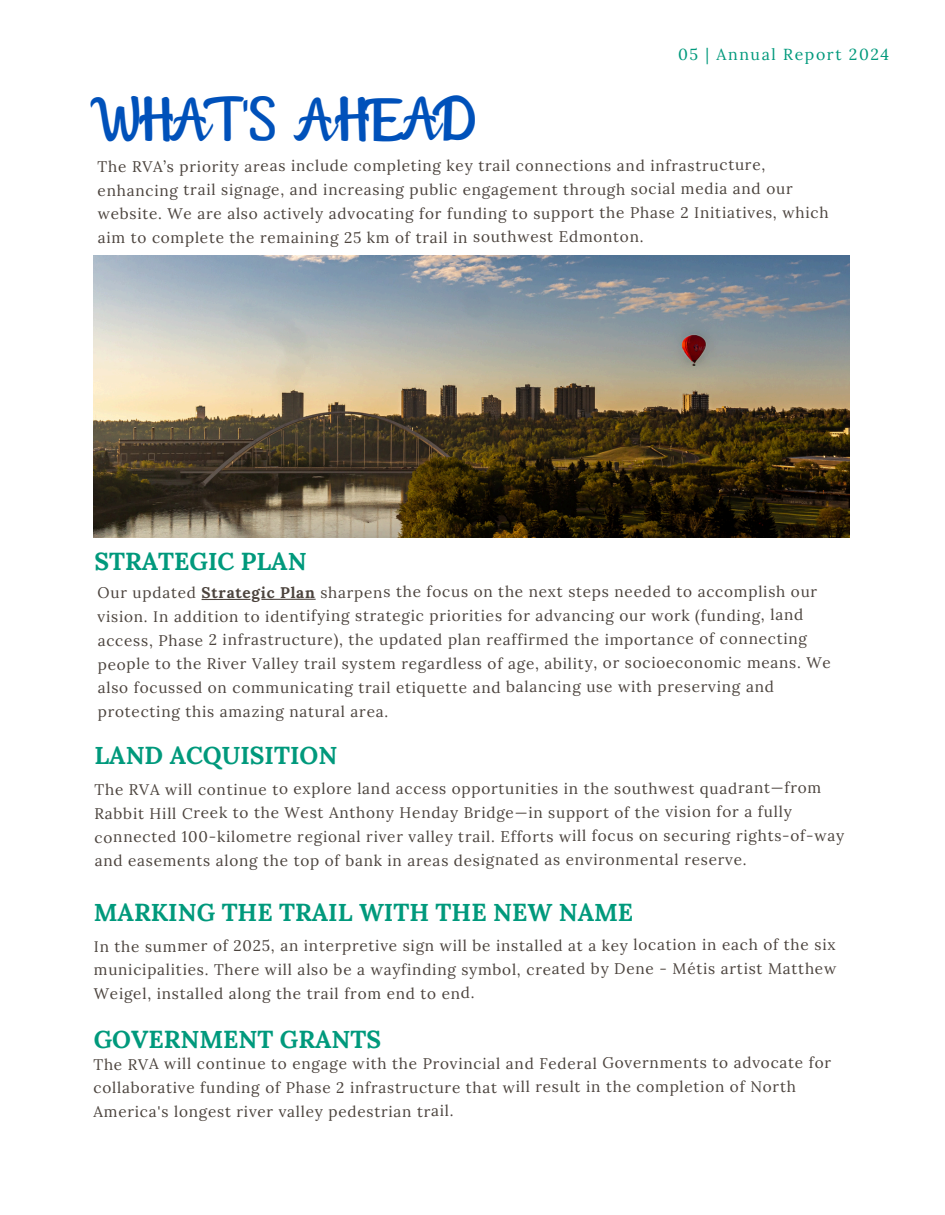
<style>
.page{position:relative;width:945px;height:1215px;background:#fff}
.page>*{position:absolute;margin:0;border:0;box-sizing:border-box;transform-origin:0 0}
.t1{font:46.05px "Amazone";color:#0051ba}
.t2{font:700 24.6px "Lora";color:#00997c}
.t3{font:15.9px "Lora";letter-spacing:.095em;color:#00997c}
.t4{font:15.3px/23.9px "Lora";letter-spacing:.045em;color:#4b433d}
.s1{font-weight:700}
</style>
<div class="page">
<img style="left:93px;top:256px;width:756px;height:281px">
<hr style="left:202px;top:599px;width:114px;height:1px;background:#4b433d">
<p class="t3" style="left:678px;top:44px;width:213px">05 | Annual Report 2024</p>
<h1 class="t1" style="left:98px;top:98px;width:380px">WHAT'S AHEAD</h1>
<p class="t4" style="left:98px;top:154px;width:733px">The RVA’s priority areas include completing key trail connections and infrastructure, enhancing trail signage, and increasing public engagement through social media and our website. We are also actively advocating for funding to support the Phase 2 Initiatives, which aim to complete the remaining 25 km of trail in southwest Edmonton.</p>
<p class="t2" style="left:94px;top:545px;width:214px">STRATEGIC PLAN</p>
<h2 class="t4" style="left:98px;top:580px;width:721px">Our updated <span class="s1">Strategic Plan</span> sharpens the focus on the next steps needed to accomplish our</h2>
<p class="t4" style="left:98px;top:604px;width:735px">vision. In addition to identifying strategic priorities for advancing our work (funding, land access, Phase 2 infrastructure), the updated plan reaffirmed the importance of connecting people to the River Valley trail system regardless of age, ability, or socioeconomic means. We also focussed on communicating trail etiquette and balancing use with preserving and protecting this amazing natural area.</p>
<p class="t2" style="left:94px;top:739px;width:244px">LAND ACQUISITION</p>
<h2 class="t4" style="left:95px;top:777px;width:751px">The RVA will continue to explore land access opportunities in the southwest quadrant—from Rabbit Hill Creek to the West Anthony Henday Bridge—in support of the vision for a fully connected 100-kilometre regional river valley trail. Efforts will focus on securing rights-of-way and easements along the top of bank in areas designated as environmental reserve.</h2>
<h2 class="t2" style="left:94px;top:896px;width:541px">MARKING THE TRAIL WITH THE NEW NAME</h2>
<p class="t4" style="left:94px;top:933px;width:744px;text-align:justify">In the summer of 2025, an interpretive sign will be installed at a key location in each of the six municipalities. There will also be a wayfinding symbol, created by Dene - Métis artist Matthew Weigel, installed along the trail from end to end.</p>
<p class="t2" style="left:94px;top:1023px;width:289px">GOVERNMENT GRANTS</p>
<h2 class="t4" style="left:93px;top:1051px;width:739px">The RVA will continue to engage with the Provincial and Federal Governments to advocate for collaborative funding of Phase 2 infrastructure that will result in the completion of North<br>America's longest river valley pedestrian trail.</h2>
</div>
